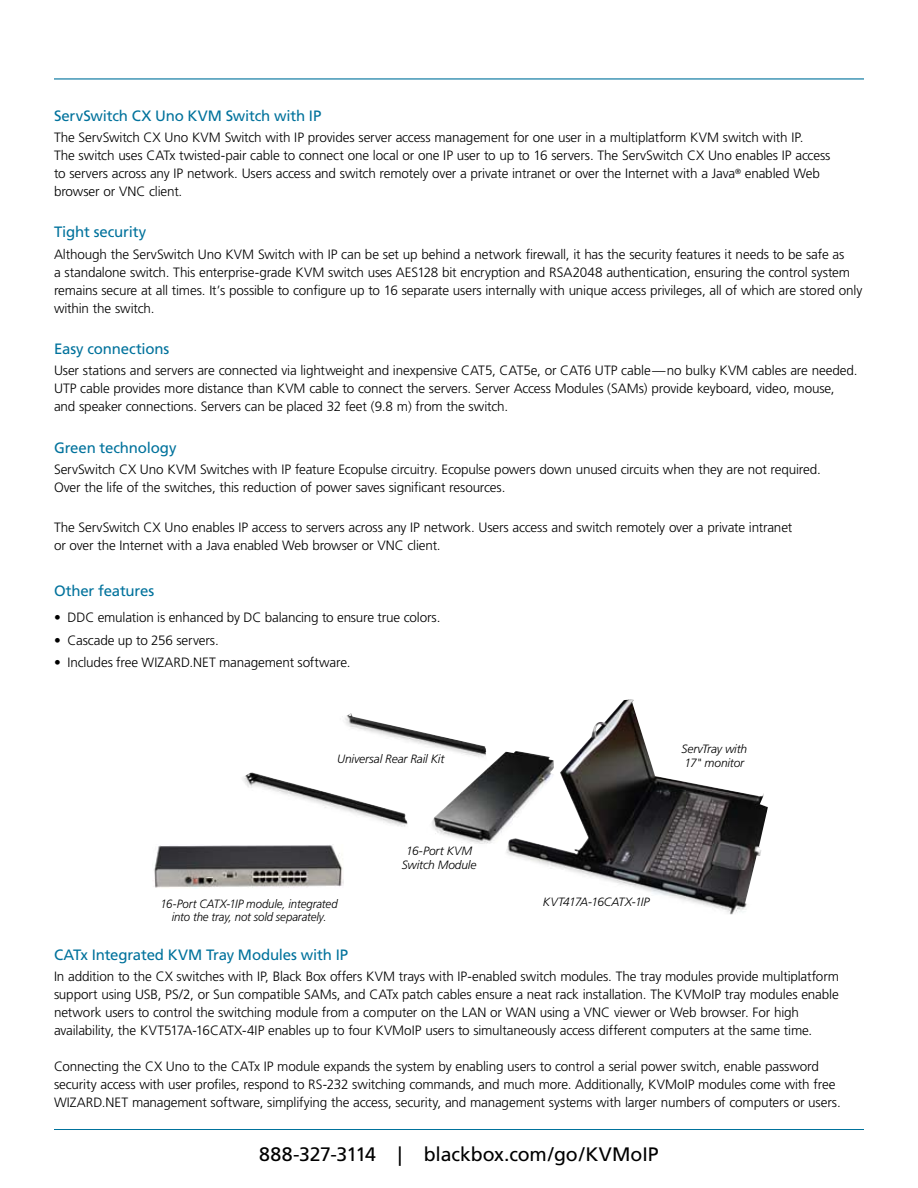
<style>
.page{position:relative;width:918px;height:1188px;background:#fff}
.page>*{position:absolute;margin:0;border:0;box-sizing:border-box;transform-origin:0 0}
.t1{font:19.5px "Frutiger";letter-spacing:-.005em;color:#000}
.t2{font:15px "Frutiger";letter-spacing:-.01em;color:#00729c}
.t3{font:300 13.5px/18px "Frutiger";letter-spacing:-.01em;color:#000}
.t4{font:italic 300 12px/13.5px "Frutiger";letter-spacing:-.01em;color:#000}
.t5{font:italic 300 12px/13.5px "Frutiger";letter-spacing:-.01em;color:#000;text-align:center;scale:.95 1}
.t6{font:italic 300 12px "Frutiger";letter-spacing:-.065em;color:#000}
</style>
<div class="page">
<hr style="left:54px;top:1129px;width:810px;height:1px;background:#00729c">
<hr style="left:54px;top:78px;width:810px;height:2px;background:#00729c">
<svg style="left:54px;top:78px;width:198px;height:2px"></svg>
<img style="left:243px;top:699px;width:525px;height:215px">
<img style="left:154px;top:845px;width:190px;height:43px">
<p class="t2" style="left:54px;top:107px;width:269px">ServSwitch CX Uno KVM Switch with IP</p>
<p class="t3" style="left:54px;top:129px;width:778px">The ServSwitch CX Uno KVM Switch with IP provides server access management for one user in a multiplatform KVM switch with IP.<br>The switch uses CATx twisted-pair cable to connect one local or one IP user to up to 16 servers. The ServSwitch CX Uno enables IP access to servers across any IP network. Users access and switch remotely over a private intranet or over the Internet with a Java<sup>®</sup> enabled Web browser or VNC client.</p>
<p class="t2" style="left:54px;top:223px;width:94px">Tight security</p>
<p class="t3" style="left:54px;top:245px;width:810px">Although the ServSwitch Uno KVM Switch with IP can be set up behind a network firewall, it has the security features it needs to be safe as<br>a standalone switch. This enterprise-grade KVM switch uses AES128 bit encryption and RSA2048 authentication, ensuring the control system remains secure at all times. It’s possible to configure up to 16 separate users internally with unique access privileges, all of which are stored only within the switch.</p>
<p class="t2" style="left:54px;top:340px;width:117px">Easy connections</p>
<p class="t3" style="left:54px;top:362px;width:805px">User stations and servers are connected via lightweight and inexpensive CAT5, CAT5e, or CAT6 UTP cable—no bulky KVM cables are needed.<br>UTP cable provides more distance than KVM cable to connect the servers. Server Access Modules (SAMs) provide keyboard, video, mouse, and speaker connections. Servers can be placed 32 feet (9.8 m) from the switch.</p>
<p class="t2" style="left:54px;top:439px;width:124px">Green technology</p>
<p class="t3" style="left:54px;top:460px;width:768px">ServSwitch CX Uno KVM Switches with IP feature Ecopulse circuitry. Ecopulse powers down unused circuits when they are not required.<br>Over the life of the switches, this reduction of power saves significant resources.</p>
<p class="t3" style="left:54px;top:519px;width:740px">The ServSwitch CX Uno enables IP access to servers across any IP network. Users access and switch remotely over a private intranet or over the Internet with a Java enabled Web browser or VNC client.</p>
<p class="t2" style="left:54px;top:582px;width:102px">Other features</p>
<p class="t3" style="left:54px;top:609px;width:388px">• DDC emulation is enhanced by DC balancing to ensure true colors.</p>
<p class="t3" style="left:54px;top:631px;width:166px">• Cascade up to 256 servers.</p>
<p class="t3" style="left:54px;top:654px;width:298px">• Includes free WIZARD.NET management software.</p>
<p class="t4" style="left:337px;top:753px;width:109px">Universal Rear Rail Kit</p>
<p class="t5" style="left:161px;top:897px;width:188px">16-Port CATX-1IP module, integrated into the tray, not sold separately.</p>
<p class="t4" style="left:402px;top:844px;width:76px;text-align:center">16-Port KVM<br>Switch Module</p>
<p class="t4" style="left:682px;top:743px;width:67px">ServTray with<br>17" monitor</p>
<p class="t6" style="left:543px;top:895px;width:108px">KVT417A-16CATX-1IP</p>
<p class="t2" style="left:54px;top:946px;width:296px">CATx Integrated KVM Tray Modules with IP</p>
<p class="t3" style="left:54px;top:968px;width:786px">In addition to the CX switches with IP, Black Box offers KVM trays with IP-enabled switch modules. The tray modules provide multiplatform support using USB, PS/2, or Sun compatible SAMs, and CATx patch cables ensure a neat rack installation. The KVMoIP tray modules enable network users to control the switching module from a computer on the LAN or WAN using a VNC viewer or Web browser. For high availability, the KVT517A-16CATX-4IP enables up to four KVMoIP users to simultaneously access different computers at the same time.</p>
<p class="t3" style="left:54px;top:1058px;width:788px">Connecting the CX Uno to the CATx IP module expands the system by enabling users to control a serial power switch, enable password security access with user profiles, respond to RS-232 switching commands, and much more. Additionally, KVMoIP modules come with free<br>WIZARD.NET management software, simplifying the access, security, and management systems with larger numbers of computers or users.</p>
<h1 class="t1" style="left:259px;top:1143px;width:401px">888-327-3114 | blackbox.com/go/KVMoIP</h1>
</div>
